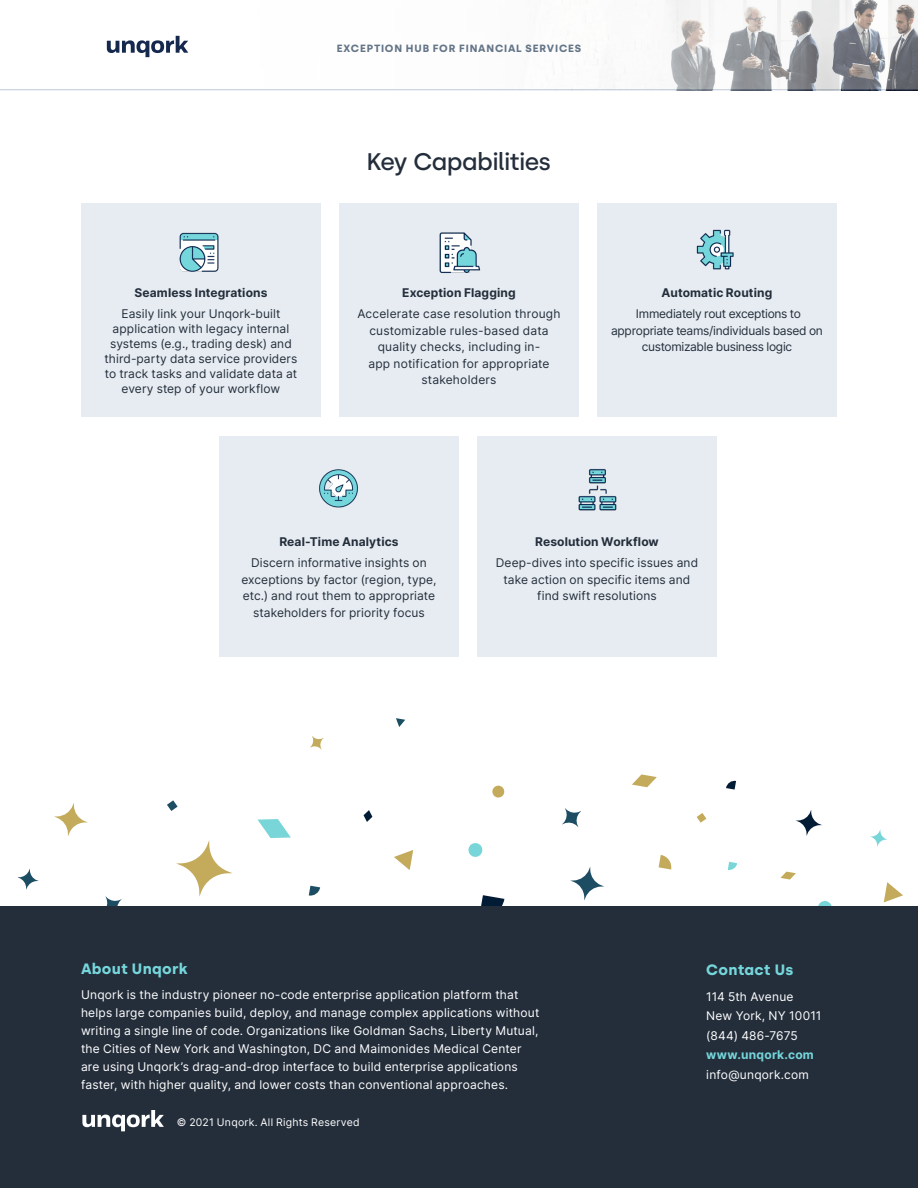
<style>
.page{position:relative;width:918px;height:1188px;background:#fff}
.page>*{position:absolute;margin:0;border:0;box-sizing:border-box;transform-origin:0 0}
.Body{font:500 24px "Silka";letter-spacing:-.025em;color:#242e3b}
.Body-2{font:700 15px "Silka";letter-spacing:.02em;color:#75d6db}
.Body-3{font:12px/16.5px "Inter";letter-spacing:.005em;color:#242e3b;text-align:center}
.Body-4{font:12px/18px "Inter";letter-spacing:.02em;color:#fff}
.Body-5{font:700 12px "Inter";letter-spacing:.01em;color:#242e3b}
.Body-6{font:12px/16.5px "Inter";letter-spacing:-.025em;color:#242e3b;text-align:center}
.t1{font:700 10.5px "Silka";letter-spacing:.075em;color:#647587}
.Body-7{font:10.5px "Inter";letter-spacing:.025em;color:#fff}
.s1{font-weight:700;color:#75d6db}
</style>
<div class="page">
<div style="left:597px;top:204px;width:240px;height:213px;background:#e6ecf1"></div>
<svg style="left:884px;top:882px;width:19px;height:20px"></svg>
<svg style="left:870px;top:829px;width:17px;height:18px"></svg>
<svg style="left:310px;top:736px;width:14px;height:14px"></svg>
<svg style="left:659px;top:855px;width:13px;height:15px"></svg>
<svg style="left:697px;top:813px;width:9px;height:10px"></svg>
<svg style="left:17px;top:868px;width:22px;height:22px"></svg>
<svg style="left:780px;top:872px;width:16px;height:8px"></svg>
<svg style="left:396px;top:718px;width:9px;height:9px"></svg>
<svg style="left:105px;top:896px;width:17px;height:10px"></svg>
<svg style="left:176px;top:840px;width:57px;height:57px"></svg>
<svg style="left:632px;top:774px;width:25px;height:13px"></svg>
<svg style="left:54px;top:803px;width:34px;height:33px"></svg>
<svg style="left:167px;top:800px;width:11px;height:11px"></svg>
<svg style="left:728px;top:862px;width:9px;height:8px"></svg>
<svg style="left:796px;top:810px;width:26px;height:26px"></svg>
<svg style="left:818px;top:901px;width:14px;height:5px"></svg>
<svg style="left:726px;top:780px;width:10px;height:10px"></svg>
<svg style="left:570px;top:867px;width:34px;height:33px"></svg>
<svg style="left:394px;top:850px;width:19px;height:20px"></svg>
<svg style="left:364px;top:810px;width:8px;height:12px"></svg>
<svg style="left:309px;top:886px;width:11px;height:10px"></svg>
<svg style="left:258px;top:819px;width:33px;height:19px"></svg>
<svg style="left:468px;top:843px;width:15px;height:14px"></svg>
<svg style="left:481px;top:895px;width:23px;height:11px"></svg>
<svg style="left:492px;top:785px;width:13px;height:13px"></svg>
<svg style="left:562px;top:808px;width:19px;height:19px"></svg>
<div style="left:0;top:906px;width:918px;height:282px;background:#242e3b"></div>
<svg style="left:82px;top:1110px;width:82px;height:21px"></svg>
<div style="left:81px;top:204px;width:240px;height:213px;background:#e6ecf1"></div>
<div style="left:219px;top:437px;width:240px;height:220px;background:#e6ecf1"></div>
<div style="left:339px;top:204px;width:240px;height:213px;background:#e6ecf1"></div>
<div style="left:477px;top:437px;width:240px;height:220px;background:#e6ecf1"></div>
<img style="left:696px;top:229px;width:38px;height:41px">
<img style="left:319px;top:469px;width:39px;height:39px">
<img style="left:179px;top:232px;width:40px;height:40px">
<svg style="left:0;top:0;width:918px;height:90px"></svg>
<svg style="left:107px;top:36px;width:81px;height:21px"></svg>
<img style="left:439px;top:232px;width:42px;height:41px">
<img style="left:578px;top:469px;width:39px;height:42px">
<p class="t1" style="left:337px;top:42px;width:246px">EXCEPTION HUB FOR FINANCIAL SERVICES</p>
<p class="Body-5" style="left:135px;top:284px;width:134px">Seamless Integrations</p>
<p class="Body-3" style="left:105px;top:306px;width:194px;line-height:15px">Easily link your Unqork-built application with legacy internal systems (e.g., trading desk) and third-party data service providers to track tasks and validate data at every step of your workflow</p>
<p class="Body" style="left:367px;top:148px;width:186px">Key Capabilities</p>
<p class="Body-5" style="left:402px;top:284px;width:115px">Exception Flagging</p>
<p class="Body-3" style="left:357px;top:305px;width:205px">Accelerate case resolution through customizable rules-based data quality checks, including in-<br>app notification for appropriate stakeholders</p>
<p class="Body-5" style="left:662px;top:284px;width:112px">Automatic Routing</p>
<p class="Body-6" style="left:611px;top:305px;width:213px">Immediately rout exceptions to appropriate teams/individuals based on customizable business logic</p>
<p class="Body-5" style="left:279px;top:533px;width:121px">Real-Time Analytics</p>
<p class="Body-3" style="left:241px;top:554px;width:197px">Discern informative insights on exceptions by factor (region, type, etc.) and rout them to appropriate stakeholders for priority focus</p>
<p class="Body-5" style="left:535px;top:533px;width:125px">Resolution Workflow</p>
<p class="Body-3" style="left:496px;top:554px;width:204px">Deep-dives into specific issues and take action on specific items and find swift resolutions</p>
<p class="Body-2" style="left:81px;top:960px;width:108px">About Unqork</p>
<p class="Body-4" style="left:81px;top:985px;width:460px">Unqork is the industry pioneer no-code enterprise application platform that helps large companies build, deploy, and manage complex applications without writing a single line of code. Organizations like Goldman Sachs, Liberty Mutual, the Cities of New York and Washington, DC and Maimonides Medical Center are using Unqork’s drag-and-drop interface to build enterprise applications faster, with higher quality, and lower costs than conventional approaches.</p>
<p class="Body-7" style="left:177px;top:1115px;width:184px">© 2021 Unqork. All Rights Reserved</p>
<p class="Body-2" style="left:706px;top:960px;width:89px">Contact Us</p>
<p class="Body-4" style="left:706px;top:986px;width:117px;line-height:19.5px">114 5th Avenue<br>New York, NY 10011 (844) 486-7675 <span class="s1">www.unqork.com </span>info@unqork.com</p>
</div>
